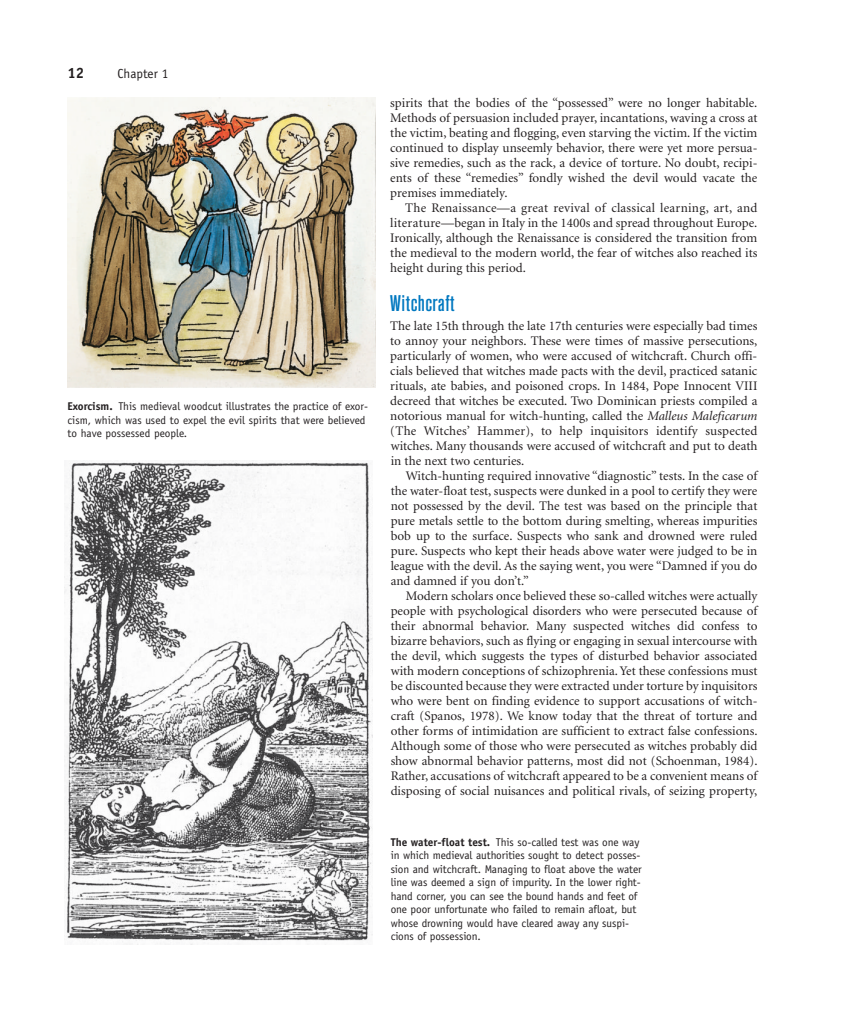
<style>
.page{position:relative;width:855px;height:1013px;background:#fff}
.page>*{position:absolute;margin:0;border:0;box-sizing:border-box;transform-origin:0 0}
.t1{font:500 condensed 22.5px "Akzidenz Grotesk BE";letter-spacing:.025em;color:#0078c0}
.t2{font:700 15px "Officina Sans";color:#231f20}
.t3{font:13.12px/15px "Minion";color:#231f20;text-align:justify}
.t4{font:13.12px "Officina Sans";color:#231f20}
.t5{font:11.25px/13.5px "Officina Sans";letter-spacing:-.005em;color:#231f20}
.s1{font-weight:700}
.s2{font-style:italic}
</style>
<div class="page">
<svg style="left:64px;top:97px;width:312px;height:848px"></svg>
<p class="t2" style="left:68px;top:67px;width:18px">12</p>
<p class="t4" style="left:118px;top:69px;width:52px">Chapter 1</p>
<p class="t5" style="left:68px;top:401px;width:302px"><span class="s1">Exorcism.</span> This medieval woodcut illustrates the practice of exor&shy;cism, which was used to expel the evil spirits that were believed to have possessed people.</p>
<p class="t3" style="left:390px;top:96px;width:369px">spirits that the bodies of the “possessed” were no longer habitable.<br>Methods of persuasion included prayer, incantations, waving a cross at the victim, beating and flogging, even starving the victim. If the victim continued to display unseemly behavior, there were yet more persua&shy;sive remedies, such as the rack, a device of torture. No doubt, recipi&shy;ents of these “remedies” fondly wished the devil would vacate the premises immediately.</p>
<p class="t3" style="left:390px;top:201px;width:369px;text-indent:15px">The Renaissance—a great revival of classical learning, art, and literature—began in Italy in the 1400s and spread throughout Europe.<br>Ironically, although the Renaissance is considered the transition from the medieval to the modern world, the fear of witches also reached its height during this period.</p>
<h1 class="t1" style="left:390px;top:295px;width:66px">Witchcraft</h1>
<p class="t3" style="left:390px;top:319px;width:369px">The late 15th through the late 17th centuries were especially bad times to annoy your neighbors. These were times of massive persecutions, particularly of women, who were accused of witchcraft. Church offi&shy;cials believed that witches made pacts with the devil, practiced satanic rituals, ate babies, and poisoned crops. In 1484, Pope Innocent VIII decreed that witches be executed. Two Dominican priests compiled a notorious manual for witch-hunting, called the <span class="s2">Malleus Maleficarum </span>(The Witches’ Hammer), to help inquisitors identify suspected witches. Many thousands were accused of witchcraft and put to death in the next two centuries.</p>
<p class="t3" style="left:391px;top:469px;width:368px;text-indent:15px">Witch-hunting required innovative “diagnostic” tests. In the case of the water-float test, suspects were dunked in a pool to certify they were not possessed by the devil. The test was based on the principle that pure metals settle to the bottom during smelting, whereas impurities bob up to the surface. Suspects who sank and drowned were ruled pure. Suspects who kept their heads above water were judged to be in league with the devil. As the saying went, you were “Damned if you do and damned if you don’t.”</p>
<p class="t3" style="left:391px;top:589px;width:368px;text-indent:15px">Modern scholars once believed these so-called witches were actually people with psychological disorders who were persecuted because of their abnormal behavior. Many suspected witches did confess to bizarre behaviors, such as flying or engaging in sexual intercourse with the devil, which suggests the types of disturbed behavior associated with modern conceptions of schizophrenia. Yet these confessions must be discounted because they were extracted under torture by inquisitors who were bent on finding evidence to support accusations of witch&shy;craft (Spanos, 1978). We know today that the threat of torture and other forms of intimidation are sufficient to extract false confessions.<br>Although some of those who were persecuted as witches probably did show abnormal behavior patterns, most did not (Schoenman, 1984).<br>Rather, accusations of witchcraft appeared to be a convenient means of disposing of social nuisances and political rivals, of seizing property,</p>
<p class="t5" style="left:391px;top:836px;width:253px"><span class="s1">The water-float test.</span> This so-called test was one way in which medieval authorities sought to detect posses&shy;sion and witchcraft. Managing to float above the water line was deemed a sign of impurity. In the lower right&shy;hand corner, you can see the bound hands and feet of one poor unfortunate who failed to remain afloat, but whose drowning would have cleared away any suspi&shy;cions of possession.</p>
</div>
